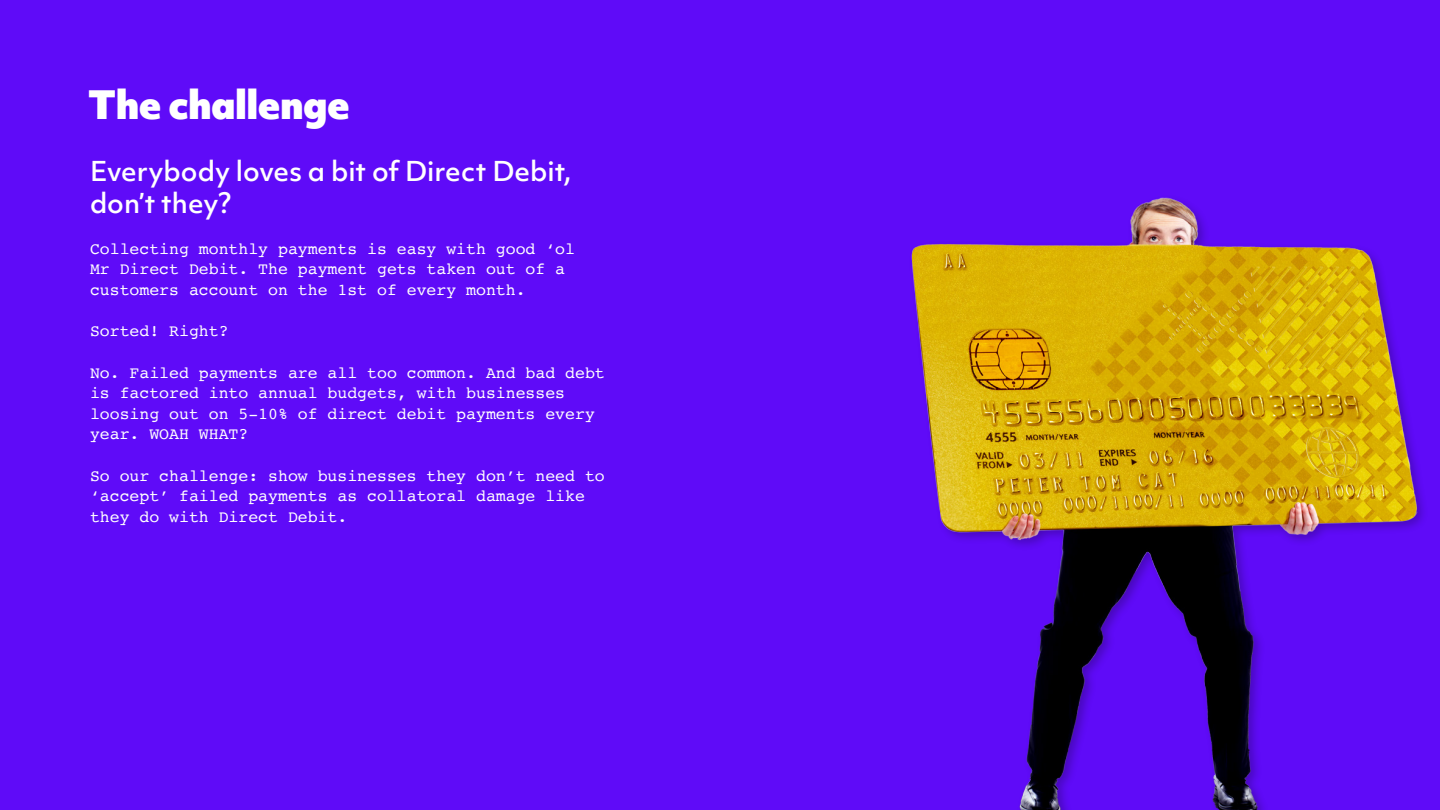
<style>
.page{position:relative;width:1440px;height:810px;background:#5f0bf8}
.page>*{position:absolute;margin:0;border:0;box-sizing:border-box;transform-origin:0 0}
.t1{font:900 37.5px "Objektiv Mk 1";letter-spacing:-.015em;color:#fff}
.t2{font:500 26.25px/31.5px "Objektiv Mk 1";color:#fff}
.t3{font:16.5px/20.6px "Courier";color:#fff}
</style>
<div class="page">
<img style="left:911px;top:197px;width:513px;height:613px">
<p class="t1" style="left:88px;top:77px;width:264px">The challenge</p>
<p class="t2" style="left:90px;top:155px;width:483px">Everybody loves a bit of Direct Debit, don’t they?</p>
<p class="t3" style="left:90px;top:238px;width:487px">Collecting monthly payments is easy with good ‘ol<br>Mr Direct Debit. The payment gets taken out of a customers account on the 1st of every month.</p>
<p class="t3" style="left:90px;top:320px;width:140px">Sorted! Right?</p>
<p class="t3" style="left:90px;top:362px;width:516px">No. Failed payments are all too common. And bad debt is factored into annual budgets, with businesses loosing out on 5-10% of direct debit payments every year. WOAH WHAT?</p>
<p class="t3" style="left:90px;top:465px;width:516px">So our challenge: show businesses they don’t need to ‘accept’ failed payments as collatoral damage like they do with Direct Debit.</p>
</div>
